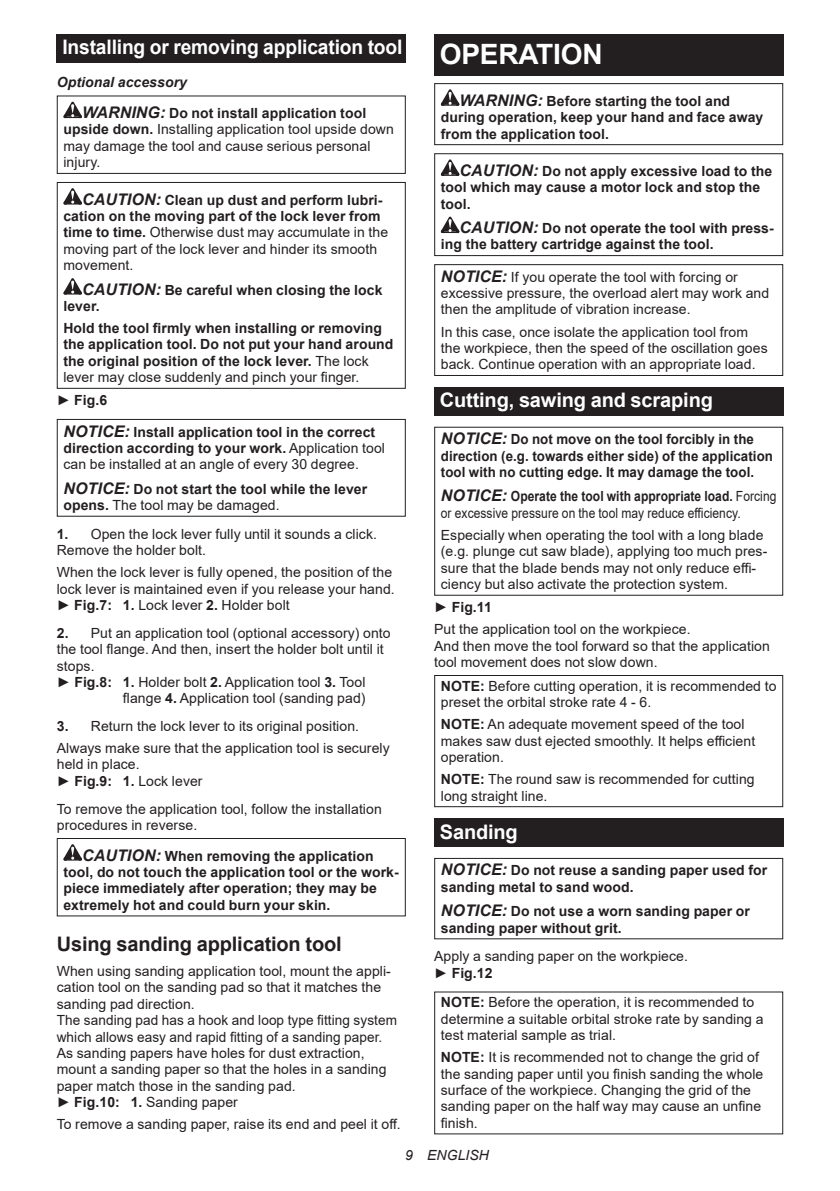
<style>
.page{position:relative;width:840px;height:1191px;background:#fff}
.page>*{position:absolute;margin:0;border:0;box-sizing:border-box;transform-origin:0 0}
.t1{font:700 28px "Arial";letter-spacing:-.01em;color:#fff}
.t2{font:700 20px "Arial";letter-spacing:-.01em;color:#fff;scale:.96 1}
.t3{font:700 20px "Arial";letter-spacing:-.01em;color:#fff}
.t4{font:700 20px "Arial";letter-spacing:-.01em;color:#231f20}
.t5{font:14px/16.4px "Arial";letter-spacing:.005em;color:#231f20}
.t6{font:700 14px/16.4px "Arial";letter-spacing:.005em;color:#231f20}
.t7{font:700 14px/16.4px "Arial";letter-spacing:.005em;color:#231f20;scale:.95 1}
.t8{font:14px/16.4px "Arial";letter-spacing:.005em;color:#231f20;scale:.86 1}
.t9{font:italic 14px "Arial";letter-spacing:.005em;color:#231f20}
.s1{font-style:italic}
.s2{font-style:italic;font-size:16px}
.s3{font-weight:700}
.s4{font-weight:700;font-style:italic;font-size:16px}
.s5{font-weight:400}
</style>
<div class="page">
<div style="left:57px;top:34px;width:348px;height:29px;background:#231f20"></div>
<svg style="left:63px;top:102px;width:19px;height:16px"></svg>
<div style="left:57px;top:95px;width:348px;height:79px;border:1px solid #231f20"></div>
<svg style="left:63px;top:188px;width:19px;height:16px"></svg>
<svg style="left:63px;top:278px;width:19px;height:16px"></svg>
<div style="left:57px;top:182px;width:348px;height:207px;border:1px solid #231f20"></div>
<div style="left:57px;top:419px;width:348px;height:98px;border:1px solid #231f20"></div>
<svg style="left:63px;top:844px;width:19px;height:16px"></svg>
<div style="left:57px;top:838px;width:348px;height:78px;border:1px solid #231f20"></div>
<div style="left:434px;top:34px;width:348px;height:41px;background:#231f20"></div>
<svg style="left:440px;top:89px;width:19px;height:17px"></svg>
<div style="left:434px;top:83px;width:348px;height:62px;border:1px solid #231f20"></div>
<svg style="left:440px;top:159px;width:19px;height:17px"></svg>
<svg style="left:440px;top:217px;width:19px;height:16px"></svg>
<div style="left:434px;top:153px;width:348px;height:103px;border:1px solid #231f20"></div>
<div style="left:434px;top:264px;width:348px;height:112px;border:1px solid #231f20"></div>
<div style="left:434px;top:387px;width:348px;height:29px;background:#231f20"></div>
<div style="left:434px;top:427px;width:348px;height:169px;border:1px solid #231f20"></div>
<div style="left:434px;top:675px;width:348px;height:132px;border:1px solid #231f20"></div>
<div style="left:434px;top:818px;width:348px;height:29px;background:#231f20"></div>
<div style="left:434px;top:858px;width:348px;height:81px;border:1px solid #231f20"></div>
<h2 class="t2" style="left:62px;top:33px;width:355px">Installing or removing application tool</h2>
<p class="t6" style="left:82px;top:67px;width:285px;line-height:30.6px;text-indent:-25px"><span class="s1">Optional accessory<br></span><span class="s2">WARNING:</span> Do not install application tool</p>
<p class="t5" style="left:63px;top:121px;width:332px"><span class="s3">upside down.</span> Installing application tool upside down may damage the tool and cause serious personal injury.</p>
<p class="t5" style="left:63px;top:191px;width:326px;text-indent:19px"><span class="s4">CAUTION:</span> <span class="s3">Clean up dust and perform lubri&shy;cation on the moving part of the lock lever from time to time.</span> Otherwise dust may accumulate in the moving part of the lock lever and hinder its smooth movement.</p>
<p class="t6" style="left:63px;top:281px;width:320px;text-indent:19px"><span class="s2">CAUTION:</span> Be careful when closing the lock lever.</p>
<p class="t6" style="left:63px;top:320px;width:331px">Hold the tool firmly when installing or removing the application tool. Do not put your hand around the original position of the lock lever. <span class="s5">The lock lever may close suddenly and pinch your finger.</span></p>
<p class="t6" style="left:57px;top:392px;width:52px"><span class="s5">►</span> Fig.6</p>
<p class="t6" style="left:63px;top:423px;width:323px"><span class="s2">NOTICE:</span> Install application tool in the correct direction according to your work. <span class="s5">Application tool can be installed at an angle of every 30 degree.</span></p>
<p class="t6" style="left:63px;top:481px;width:305px"><span class="s2">NOTICE:</span> Do not start the tool while the lever opens. <span class="s5">The tool may be damaged.</span></p>
<p class="t5" style="left:57px;top:525px;width:321px"><span class="s3">1.</span> Open the lock lever fully until it sounds a click.<br>Remove the holder bolt.</p>
<p class="t5" style="left:57px;top:564px;width:339px">When the lock lever is fully opened, the position of the lock lever is maintained even if you release your hand. ► <span class="s3">Fig.7: 1.</span> Lock lever <span class="s3">2.</span> Holder bolt</p>
<p class="t5" style="left:57px;top:624px;width:335px"><span class="s3">2.</span> Put an application tool (optional accessory) onto</p>
<p class="t5" style="left:57px;top:641px;width:328px">the tool flange. And then, insert the holder bolt until it</p>
<p class="t5" style="left:57px;top:657px;width:39px">stops.</p>
<p class="t5" style="left:57px;top:673px;width:310px">► <span class="s3">Fig.8: 1.</span> Holder bolt <span class="s3">2.</span> Application tool <span class="s3">3.</span> Tool</p>
<p class="t5" style="left:123px;top:690px;width:244px">flange <span class="s3">4.</span> Application tool (sanding pad)</p>
<p class="t5" style="left:57px;top:715px;width:334px;line-height:22px"><span class="s3">3.</span> Return the lock lever to its original position.<br>Always make sure that the application tool is securely</p>
<p class="t5" style="left:57px;top:756px;width:147px">held in place.<br>► <span class="s3">Fig.9: 1.</span> Lock lever</p>
<p class="t5" style="left:57px;top:800px;width:326px">To remove the application tool, follow the installation procedures in reverse.</p>
<p class="t6" style="left:63px;top:847px;width:337px;text-indent:19px"><span class="s2">CAUTION:</span> When removing the application tool, do not touch the application tool or the work&shy;piece immediately after operation; they may be extremely hot and could burn your skin.</p>
<h2 class="t4" style="left:57px;top:930px;width:286px">Using sanding application tool</h2>
<p class="t5" style="left:57px;top:963px;width:341px">When using sanding application tool, mount the appli&shy;cation tool on the sanding pad so that it matches the sanding pad direction.<br>The sanding pad has a hook and loop type fitting system which allows easy and rapid fitting of a sanding paper.<br>As sanding papers have holes for dust extraction, mount a sanding paper so that the holes in a sanding paper match those in the sanding pad.<br>► <span class="s3">Fig.10: 1.</span> Sanding paper</p>
<p class="t5" style="left:57px;top:1116px;width:345px">To remove a sanding paper, raise its end and peel it off.</p>
<h1 class="t1" style="left:439px;top:34px;width:164px">OPERATION</h1>
<p class="t6" style="left:440px;top:93px;width:324px;text-indent:19px"><span class="s2">WARNING:</span> Before starting the tool and during operation, keep your hand and face away from the application tool.</p>
<p class="t6" style="left:440px;top:163px;width:332px;text-indent:19px"><span class="s2">CAUTION:</span> Do not apply excessive load to the tool which may cause a motor lock and stop the tool.</p>
<p class="t6" style="left:440px;top:220px;width:334px;text-indent:19px"><span class="s2">CAUTION:</span> Do not operate the tool with press&shy;ing the battery cartridge against the tool.</p>
<p class="t5" style="left:440px;top:268px;width:329px"><span class="s4">NOTICE:</span> If you operate the tool with forcing or excessive pressure, the overload alert may work and then the amplitude of vibration increase.</p>
<p class="t5" style="left:440px;top:323px;width:328px">In this case, once isolate the application tool from the workpiece, then the speed of the oscillation goes back. Continue operation with an appropriate load.</p>
<h2 class="t3" style="left:439px;top:386px;width:274px">Cutting, sawing and scraping</h2>
<p class="t7" style="left:440px;top:431px;width:351px"><span class="s2">NOTICE:</span> Do not move on the tool forcibly in the direction (e.g. towards either side) of the application tool with no cutting edge. It may damage the tool.</p>
<p class="t8" style="left:440px;top:488px;width:391px"><span class="s4">NOTICE:</span> <span class="s3">Operate the tool with appropriate load.</span> Forcing or excessive pressure on the tool may reduce efficiency.</p>
<p class="t5" style="left:440px;top:526px;width:328px">Especially when operating the tool with a long blade (e.g. plunge cut saw blade), applying too much pres&shy;sure that the blade bends may not only reduce effi&shy;ciency but also activate the protection system.</p>
<p class="t5" style="left:434px;top:596px;width:258px;line-height:22px">► <span class="s3">Fig.11<br></span>Put the application tool on the workpiece.</p>
<p class="t5" style="left:434px;top:637px;width:337px">And then move the tool forward so that the application tool movement does not slow down.</p>
<p class="t5" style="left:440px;top:677px;width:337px"><span class="s3">NOTE:</span> Before cutting operation, it is recommended to preset the orbital stroke rate 4 - 6.</p>
<p class="t5" style="left:440px;top:716px;width:316px"><span class="s3">NOTE:</span> An adequate movement speed of the tool makes saw dust ejected smoothly. It helps efficient operation.</p>
<p class="t5" style="left:440px;top:771px;width:315px"><span class="s3">NOTE:</span> The round saw is recommended for cutting long straight line.</p>
<h2 class="t3" style="left:439px;top:817px;width:79px">Sanding</h2>
<p class="t6" style="left:440px;top:862px;width:328px"><span class="s2">NOTICE:</span> Do not reuse a sanding paper used for sanding metal to sand wood.</p>
<p class="t6" style="left:440px;top:903px;width:310px"><span class="s2">NOTICE:</span> Do not use a worn sanding paper or sanding paper without grit.</p>
<p class="t5" style="left:434px;top:948px;width:255px">Apply a sanding paper on the workpiece. ► <span class="s3">Fig.12</span></p>
<p class="t5" style="left:440px;top:994px;width:324px"><span class="s3">NOTE:</span> Before the operation, it is recommended to determine a suitable orbital stroke rate by sanding a test material sample as trial.</p>
<p class="t5" style="left:440px;top:1049px;width:324px"><span class="s3">NOTE:</span> It is recommended not to change the grid of the sanding paper until you finish sanding the whole surface of the workpiece. Changing the grid of the sanding paper on the half way may cause an unfine finish.</p>
<p class="t9" style="left:405px;top:1146px;width:85px">9 ENGLISH</p>
</div>
